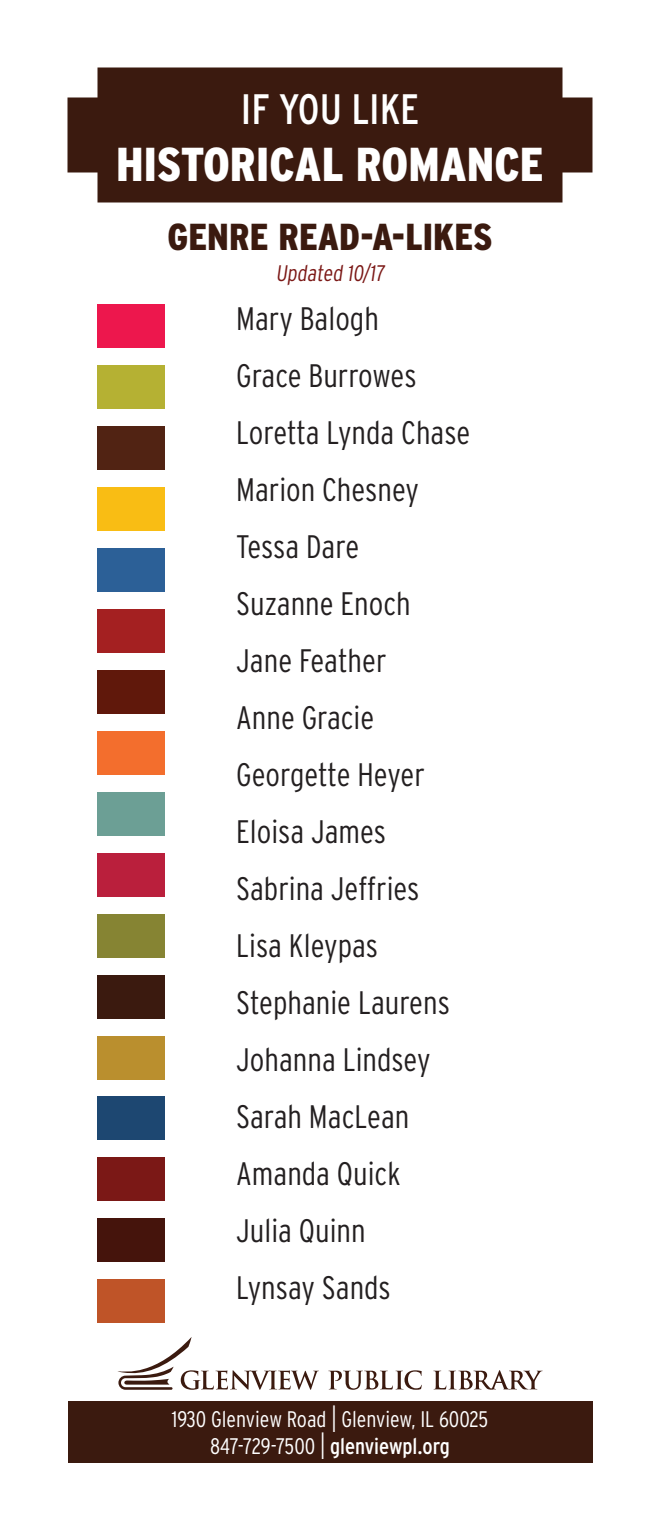
<style>
.page{position:relative;width:660px;height:1530px;background:#fff}
.page>*{position:absolute;margin:0;border:0;box-sizing:border-box;transform-origin:0 0}
.t1{font:900 condensed 47.5px "Interstate";color:#fff}
.t2{font:condensed 42.5px "Interstate";color:#fff}
.t3{font:900 condensed 37.5px "Interstate";color:#3b1a0f}
.t4{font:300 condensed 32.5px/57px "Interstate";color:#231f20}
.t5{font:300 condensed 22.5px/27px "Interstate";color:#fff;text-align:center}
.t6{font:300 condensed 22.5px "Interstate";color:#7b1816}
.s1{font-size:27px}
.s2{font-weight:400}
</style>
<div class="page">
<div style="left:68px;top:68px;width:525px;height:134px;background:#3b1a0f"></div>
<div style="left:68px;top:1401px;width:525px;height:61px;background:#3b1a0f"></div>
<svg style="left:328px;top:1370px;width:94px;height:20px"></svg>
<svg style="left:433px;top:1370px;width:110px;height:19px"></svg>
<svg style="left:117px;top:1337px;width:202px;height:53px"></svg>
<div style="left:98px;top:304px;width:67px;height:44px;background:#ed174d"></div>
<div style="left:98px;top:365px;width:67px;height:44px;background:#b5b133"></div>
<div style="left:98px;top:426px;width:67px;height:44px;background:#512313"></div>
<div style="left:98px;top:487px;width:67px;height:44px;background:#f9bd14"></div>
<div style="left:98px;top:548px;width:67px;height:44px;background:#2c6097"></div>
<div style="left:98px;top:609px;width:67px;height:44px;background:#a42021"></div>
<div style="left:98px;top:670px;width:67px;height:43px;background:#60180b"></div>
<div style="left:98px;top:731px;width:67px;height:43px;background:#f36e2d"></div>
<div style="left:98px;top:792px;width:67px;height:43px;background:#6c9f95"></div>
<div style="left:98px;top:853px;width:67px;height:43px;background:#ba1f3c"></div>
<div style="left:98px;top:914px;width:67px;height:43px;background:#868433"></div>
<div style="left:98px;top:975px;width:67px;height:43px;background:#3b1a0f"></div>
<div style="left:98px;top:1036px;width:67px;height:43px;background:#ba8f2e"></div>
<div style="left:98px;top:1097px;width:67px;height:43px;background:#1d4771"></div>
<div style="left:98px;top:1158px;width:67px;height:43px;background:#7b1816"></div>
<div style="left:98px;top:1219px;width:67px;height:43px;background:#45140c"></div>
<div style="left:98px;top:1280px;width:67px;height:43px;background:#bf5428"></div>
<h2 class="t2" style="left:241px;top:93px;width:180px">IF YOU LIKE</h2>
<h1 class="t1" style="left:116px;top:136px;width:429px">HISTORICAL ROMANCE</h1>
<p class="t3" style="left:168px;top:215px;width:326px">GENRE READ-A-LIKES</p>
<p class="t6" style="left:276px;top:263px;width:113px">Updated 10/17</p>
<p class="t4" style="left:236px;top:292px;width:236px">Mary Balogh<br>Grace Burrowes<br>Loretta Lynda Chase<br>Marion Chesney<br>Tessa Dare<br>Suzanne Enoch<br>Jane Feather<br>Anne Gracie<br>Georgette Heyer<br>Eloisa James<br>Sabrina Jeffries<br>Lisa Kleypas<br>Stephanie Laurens<br>Johanna Lindsey<br>Sarah MacLean<br>Amanda Quick<br>Julia Quinn<br>Lynsay Sands</p>
<p class="t5" style="left:172px;top:1407px;width:318px">1930 Glenview Road <span class="s1">|</span> Glenview, IL 60025<br>847-729-7500 <span class="s1">|</span> <span class="s2">glenviewpl.org</span></p>
</div>
